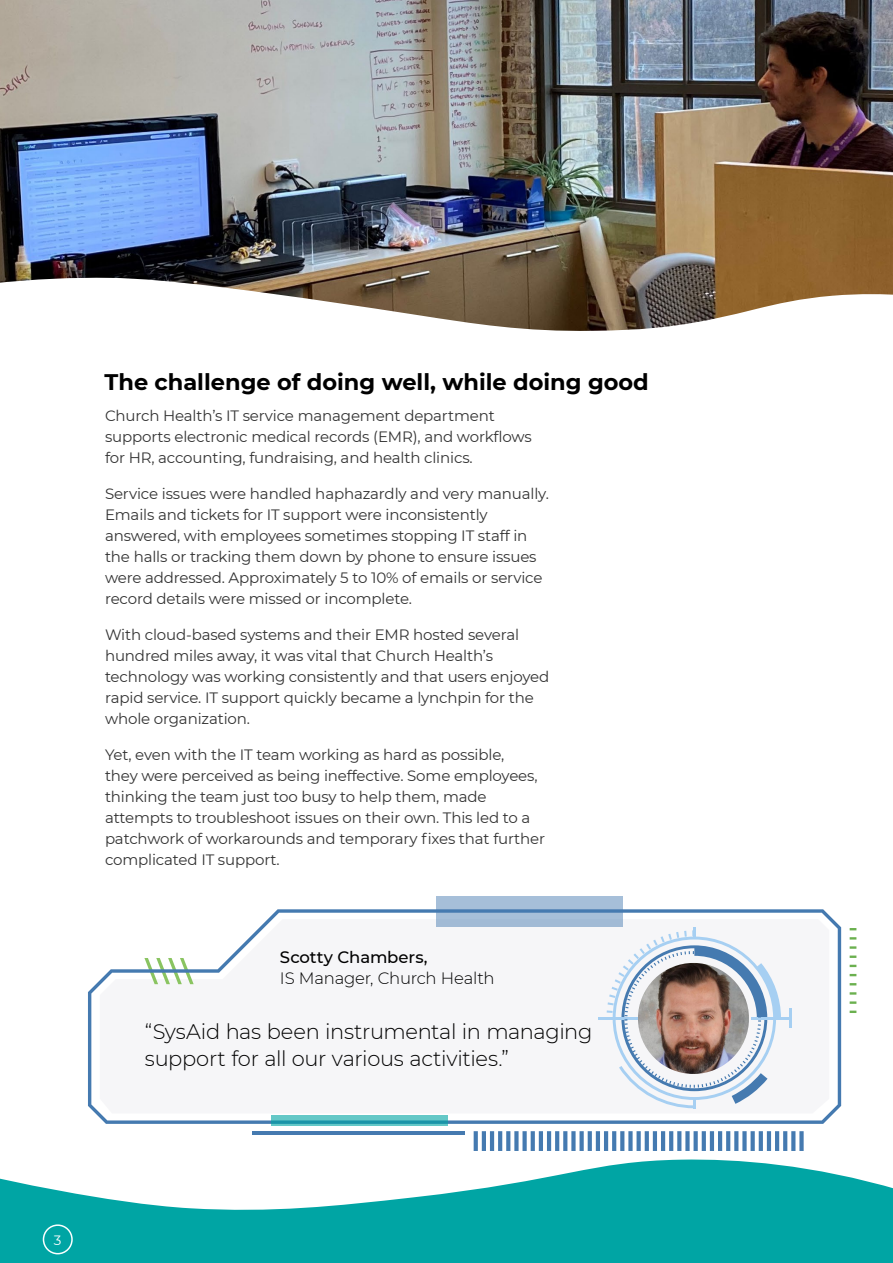
<style>
.page{position:relative;width:893px;height:1263px;background:#fff}
.page>*{position:absolute;margin:0;border:0;box-sizing:border-box;transform-origin:0 0}
.t1{font:700 22.5px "Montserrat";color:#000}
.t2{font:300 21px/27px "Montserrat";letter-spacing:-.015em;color:#000}
.t3{font:300 16.5px "Montserrat";letter-spacing:-.015em;color:#000}
.t4{font:500 16.5px "Montserrat";letter-spacing:-.005em;color:#000}
.t5{font:15px/21px "Montserrat";letter-spacing:-.01em;color:#333}
.t6{font:13.5px "Montserrat";color:#fefefe}
</style>
<div class="page">
<div style="left:0;top:1215px;width:893px;height:48px;background:#00a5a4"></div>
<div style="left:43px;top:1224px;width:30px;height:30px;border:2px solid #fbffff;border-radius:50%"></div>
<svg style="left:0;top:1159px;width:893px;height:56px;fill:#00a5a4"></svg>
<div style="left:437px;top:896px;width:186px;height:30px;background:#a6bfd9"></div>
<svg style="left:88px;top:909px;width:753px;height:215px;fill:#f6f6f8"></svg>
<svg style="left:850px;top:1010px;width:6px;height:3px"></svg>
<svg style="left:850px;top:1001px;width:6px;height:3px"></svg>
<svg style="left:850px;top:992px;width:6px;height:3px"></svg>
<svg style="left:850px;top:983px;width:6px;height:2px"></svg>
<svg style="left:850px;top:974px;width:6px;height:2px"></svg>
<svg style="left:850px;top:965px;width:6px;height:2px"></svg>
<svg style="left:850px;top:955px;width:6px;height:3px"></svg>
<svg style="left:850px;top:946px;width:6px;height:3px"></svg>
<svg style="left:850px;top:937px;width:6px;height:2px"></svg>
<svg style="left:850px;top:928px;width:6px;height:2px"></svg>
<div style="left:799px;top:1131px;width:5px;height:20px;background:#457ab0"></div>
<svg style="left:791px;top:1131px;width:4px;height:20px"></svg>
<svg style="left:783px;top:1131px;width:4px;height:20px"></svg>
<hr style="left:775px;top:1131px;width:4px;height:20px;background:#457ab0">
<hr style="left:767px;top:1131px;width:4px;height:20px;background:#457ab0">
<svg style="left:759px;top:1131px;width:4px;height:20px"></svg>
<svg style="left:751px;top:1131px;width:4px;height:20px"></svg>
<div style="left:742px;top:1131px;width:5px;height:20px;background:#457ab0"></div>
<svg style="left:734px;top:1131px;width:4px;height:20px"></svg>
<svg style="left:726px;top:1131px;width:4px;height:20px"></svg>
<hr style="left:718px;top:1131px;width:4px;height:20px;background:#457ab0">
<hr style="left:710px;top:1131px;width:4px;height:20px;background:#457ab0">
<svg style="left:702px;top:1131px;width:4px;height:20px"></svg>
<svg style="left:694px;top:1131px;width:4px;height:20px"></svg>
<div style="left:685px;top:1131px;width:5px;height:20px;background:#457ab0"></div>
<svg style="left:677px;top:1131px;width:4px;height:20px"></svg>
<svg style="left:669px;top:1131px;width:4px;height:20px"></svg>
<hr style="left:661px;top:1131px;width:4px;height:20px;background:#457ab0">
<hr style="left:653px;top:1131px;width:4px;height:20px;background:#457ab0">
<svg style="left:645px;top:1131px;width:4px;height:20px"></svg>
<div style="left:636px;top:1131px;width:5px;height:20px;background:#457ab0"></div>
<div style="left:628px;top:1131px;width:5px;height:20px;background:#457ab0"></div>
<svg style="left:620px;top:1131px;width:4px;height:20px"></svg>
<svg style="left:612px;top:1131px;width:4px;height:20px"></svg>
<hr style="left:604px;top:1131px;width:4px;height:20px;background:#457ab0">
<hr style="left:596px;top:1131px;width:4px;height:20px;background:#457ab0">
<svg style="left:588px;top:1131px;width:4px;height:20px"></svg>
<div style="left:579px;top:1131px;width:5px;height:20px;background:#457ab0"></div>
<div style="left:571px;top:1131px;width:5px;height:20px;background:#457ab0"></div>
<svg style="left:563px;top:1131px;width:4px;height:20px"></svg>
<svg style="left:555px;top:1131px;width:4px;height:20px"></svg>
<hr style="left:547px;top:1131px;width:4px;height:20px;background:#457ab0">
<hr style="left:539px;top:1131px;width:4px;height:20px;background:#457ab0">
<svg style="left:531px;top:1131px;width:4px;height:20px"></svg>
<div style="left:522px;top:1131px;width:5px;height:20px;background:#457ab0"></div>
<div style="left:514px;top:1131px;width:5px;height:20px;background:#457ab0"></div>
<svg style="left:506px;top:1131px;width:4px;height:20px"></svg>
<svg style="left:498px;top:1131px;width:4px;height:20px"></svg>
<hr style="left:490px;top:1131px;width:4px;height:20px;background:#457ab0">
<hr style="left:482px;top:1131px;width:4px;height:20px;background:#457ab0">
<svg style="left:474px;top:1131px;width:4px;height:20px"></svg>
<hr style="left:252px;top:1131px;width:213px;height:3px;background:#457ab0">
<svg style="left:271px;top:1116px;width:176px;height:10px;background:#4bb6bc"></svg>
<hr style="left:598px;top:1017px;width:39px;height:3px;background:#a6cff2">
<hr style="left:751px;top:1017px;width:40px;height:3px;background:#a6cff2">
<hr style="left:789px;top:1009px;width:3px;height:19px;background:#a6cff2">
<svg style="left:607px;top:928px;width:174px;height:181px"></svg>
<img style="left:638px;top:963px;width:111px;height:104px">
<img style="left:638px;top:963px;width:111px;height:111px;border-radius:56px">
<img style="left:0;top:0;width:893px;height:277px">
<svg style="left:0;top:277px;width:893px;height:54px"></svg>
<h1 class="t1" style="left:104px;top:365px;width:546px">The challenge of doing well, while doing good</h1>
<p class="t5" style="left:105px;top:405px;width:428px">Church Health I Ts’ service management department supports electronic medical records (EMR ,) and workflows for HR, accounting, fundraising, and health clinics.</p>
<p class="t5" style="left:105px;top:483px;width:445px">Service issues were handled haphazardly and very manually.<br>Emails and tickets for IT support were inconsistently answered, with employees sometimes stopping IT staff in the halls or tracking them down by phone to ensure issues were addressed. Approximately 5 to 10% of emails or service record details were missed or incomplete.</p>
<p class="t5" style="left:105px;top:624px;width:446px">With cloud-based systems and their EMR hosted several hundred miles away it, was vital that Church Health s’ technology was working consistently and that users enjoyed rapid service IT. support quickly became a lynchpin for the whole organization.</p>
<p class="t5" style="left:105px;top:744px;width:442px">Yet, even with the IT team working as hard as possible,<br>they were perceived as being ineffective. Some employees, thinking the team just too busy to help them, made attempts to troubleshoot issues on their own. This led to a patchwork of workarounds and temporary fixes that further complicated IT support.</p>
<p class="t4" style="left:280px;top:945px;width:149px">Scotty Chambers,</p>
<p class="t3" style="left:280px;top:966px;width:216px">IS Manager, Church Health</p>
<h2 class="t2" style="left:145px;top:1017px;width:449px">“SysAid has been instrumental in managing support for all our various activities “.</h2>
<p class="t6" style="left:54px;top:1231px;width:9px">3</p>
</div>
